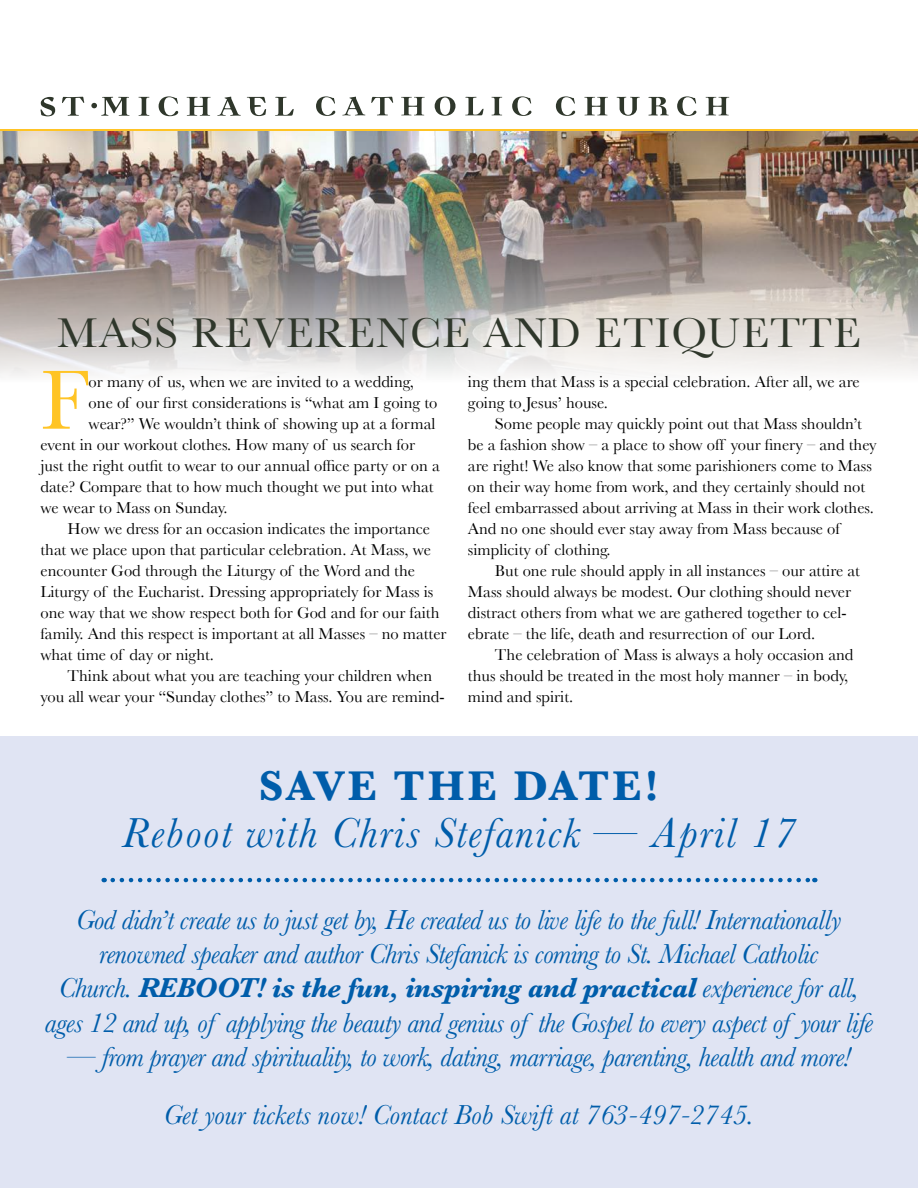
<style>
.page{position:relative;width:918px;height:1188px;background:#fff}
.page>*{position:absolute;margin:0;border:0;box-sizing:border-box;transform-origin:0 0}
.t1{font:87.15px "Baskerville";color:#ffc425}
.t2{font:italic 43.5px "Baskerville";letter-spacing:.04em;color:#005daa}
.t3{font:43.5px "Baskerville";letter-spacing:.03em;color:#2f372b}
.t4{font:700 43.5px "Baskerville";letter-spacing:.07em;color:#005daa}
.t5{font:italic 28.5px/34.2px "Baskerville";letter-spacing:-.02em;color:#005daa;text-align:center}
.t6{font:16.5px/21px "Baskerville";color:#000}
.s1{font-weight:700}
</style>
<div class="page">
<hr style="left:0;top:129px;width:918px;height:3px;background:#ffc425">
<svg style="left:316px;top:96px;width:19px;height:20px"></svg>
<svg style="left:342px;top:97px;width:23px;height:19px"></svg>
<svg style="left:371px;top:97px;width:22px;height:18px"></svg>
<svg style="left:401px;top:97px;width:24px;height:18px"></svg>
<svg style="left:435px;top:97px;width:21px;height:19px"></svg>
<svg style="left:465px;top:97px;width:18px;height:18px"></svg>
<svg style="left:492px;top:97px;width:10px;height:18px"></svg>
<svg style="left:512px;top:96px;width:19px;height:20px"></svg>
<svg style="left:556px;top:96px;width:19px;height:20px"></svg>
<svg style="left:584px;top:97px;width:24px;height:18px"></svg>
<svg style="left:617px;top:97px;width:23px;height:19px"></svg>
<svg style="left:648px;top:97px;width:21px;height:19px"></svg>
<svg style="left:677px;top:96px;width:19px;height:20px"></svg>
<svg style="left:706px;top:97px;width:23px;height:18px"></svg>
<svg style="left:40px;top:97px;width:15px;height:19px"></svg>
<svg style="left:62px;top:97px;width:22px;height:19px"></svg>
<svg style="left:91px;top:97px;width:38px;height:19px"></svg>
<svg style="left:139px;top:97px;width:10px;height:19px"></svg>
<svg style="left:159px;top:96px;width:19px;height:20px"></svg>
<svg style="left:187px;top:97px;width:24px;height:19px"></svg>
<svg style="left:217px;top:97px;width:24px;height:19px"></svg>
<svg style="left:247px;top:97px;width:19px;height:19px"></svg>
<svg style="left:275px;top:97px;width:19px;height:19px"></svg>
<div style="left:0;top:737px;width:918px;height:451px;background:#e0e4f3"></div>
<img style="left:0;top:132px;width:918px;height:244px">
<svg style="left:113px;top:878px;width:702px;height:4px"></svg>
<h2 class="t3" style="left:57px;top:307px;width:805px">MASS REVERENCE AND ETIQUETTE</h2>
<h1 class="t1" style="left:40px;top:349px;width:50px">F</h1>
<p class="t6" style="left:89px;top:371px;width:327px">or many of us, when we are invited to a wedding,</p>
<p class="t6" style="left:89px;top:392px;width:350px">one of our first considerations is “what am I going to</p>
<p class="t6" style="left:89px;top:413px;width:348px">wear?” We wouldn’t think of showing up at a formal</p>
<p class="t6" style="left:40px;top:434px;width:376px">event in our workout clothes. How many of us search for</p>
<p class="t6" style="left:40px;top:455px;width:401px">just the right outfit to wear to our annual office party or on a</p>
<p class="t6" style="left:40px;top:476px;width:395px">date? Compare that to how much thought we put into what</p>
<p class="t6" style="left:40px;top:497px;width:188px">we wear to Mass on Sunday.</p>
<p class="t6" style="left:67px;top:518px;width:364px">How we dress for an occasion indicates the importance</p>
<p class="t6" style="left:40px;top:539px;width:392px">that we place upon that particular celebration. At Mass, we</p>
<p class="t6" style="left:40px;top:560px;width:376px">encounter God through the Liturgy of the Word and the</p>
<p class="t6" style="left:40px;top:581px;width:394px">Liturgy of the Eucharist. Dressing appropriately for Mass is</p>
<p class="t6" style="left:40px;top:602px;width:401px">one way that we show respect both for God and for our faith</p>
<p class="t6" style="left:40px;top:623px;width:408px">family. And this respect is important at all Masses – no matter</p>
<p class="t6" style="left:40px;top:644px;width:175px">what time of day or night.</p>
<p class="t6" style="left:67px;top:665px;width:366px">Think about what you are teaching your children when</p>
<p class="t6" style="left:40px;top:686px;width:406px">you all wear your “Sunday clothes” to Mass. You are remind-</p>
<p class="t6" style="left:468px;top:371px;width:393px">ing them that Mass is a special celebration. After all, we are going to Jesus’ house.</p>
<p class="t6" style="left:468px;top:413px;width:410px;text-indent:27px">Some people may quickly point out that Mass shouldn’t be a fashion show – a place to show off your finery – and they are right! We also know that some parishioners come to Mass on their way home from work, and they certainly should not feel embarrassed about arriving at Mass in their work clothes.<br>And no one should ever stay away from Mass because of simplicity of clothing.</p>
<p class="t6" style="left:468px;top:560px;width:393px;text-indent:27px">But one rule should apply in all instances – our attire at Mass should always be modest. Our clothing should never distract others from what we are gathered together to cel&shy;ebrate – the life, death and resurrection of our Lord.</p>
<p class="t6" style="left:468px;top:644px;width:387px;text-indent:27px">The celebration of Mass is always a holy occasion and thus should be treated in the most holy manner – in body, mind and spirit.</p>
<h2 class="t4" style="left:259px;top:761px;width:402px">SAVE THE DATE!</h2>
<h2 class="t2" style="left:122px;top:804px;width:675px">Reboot with Chris Stefanick — April 17</h2>
<p class="t5" style="left:45px;top:903px;width:830px">God didn’t create us to just get by, He created us to live life to the full! Internationally renowned speaker and author Chris Stefanick is coming to St. Michael Catholic<br>Church. <span class="s1">REBOOT! is the fun, inspiring and practical</span> experience for all, ages 12 and up, of applying the beauty and genius of the Gospel to every aspect of your life</p>
<h3 class="t5" style="left:67px;top:1028px;width:785px;line-height:58.2px">— from prayer and spirituality, to work, dating, marriage, parenting, health and more!<br>Get your tickets now! Contact Bob Swift at 763-497-2745.</h3>
</div>
